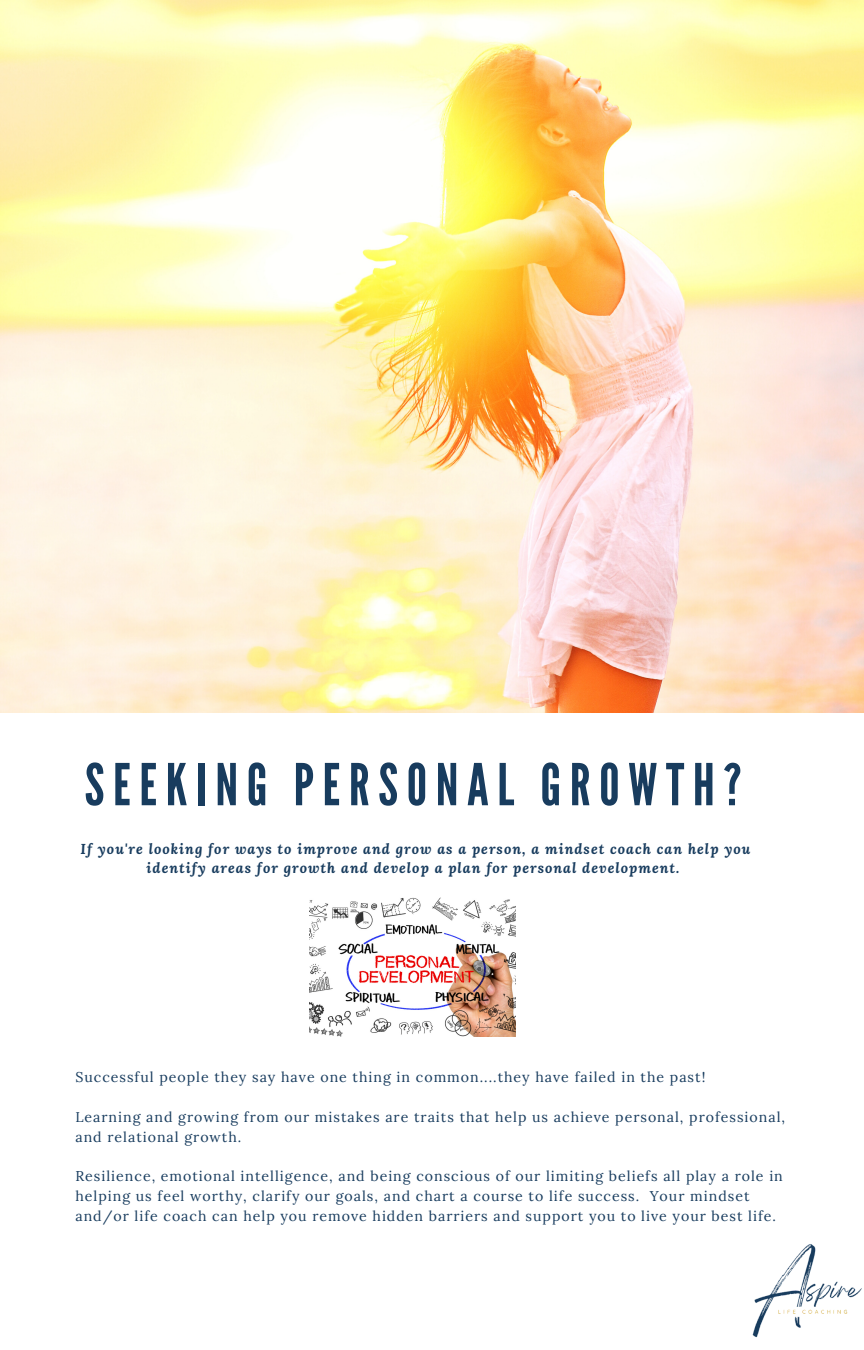
<style>
.page{position:relative;width:864px;height:1350px;background:#fff}
.page>*{position:absolute;margin:0;border:0;box-sizing:border-box;transform-origin:0 0}
.t1{font:57.6px "League Gothic";letter-spacing:.15em;color:#183c5e}
.t2{font:italic 700 14.4px/19.1px "Lora";letter-spacing:.07em;color:#183c5e;text-align:center}
.t3{font:14.17px/19.8px "Lora";letter-spacing:.07em;color:#183c5e}
</style>
<div class="page">
<img style="left:0;top:0;width:864px;height:712px">
<img style="left:752px;top:1244px;width:110px;height:94px">
<img style="left:310px;top:898px;width:206px;height:138px">
<h1 class="t1" style="left:85px;top:751px;width:658px">SEEKING PERSONAL GROWTH?</h1>
<p class="t2" style="left:81px;top:839px;width:671px">If you're looking for ways to improve and grow as a person, a mindset coach can help you identify areas for growth and develop a plan for personal development.</p>
<p class="t3" style="left:75px;top:1067px;width:632px">Successful people they say have one thing in common....they have failed in the past!</p>
<p class="t3" style="left:75px;top:1107px;width:711px">Learning and growing from our mistakes are traits that help us achieve personal, professional, and relational growth.</p>
<p class="t3" style="left:75px;top:1166px;width:709px">Resilience, emotional intelligence, and being conscious of our limiting beliefs all play a role in helping us feel worthy, clarify our goals, and chart a course to life success. Your mindset and/or life coach can help you remove hidden barriers and support you to live your best life.</p>
</div>
